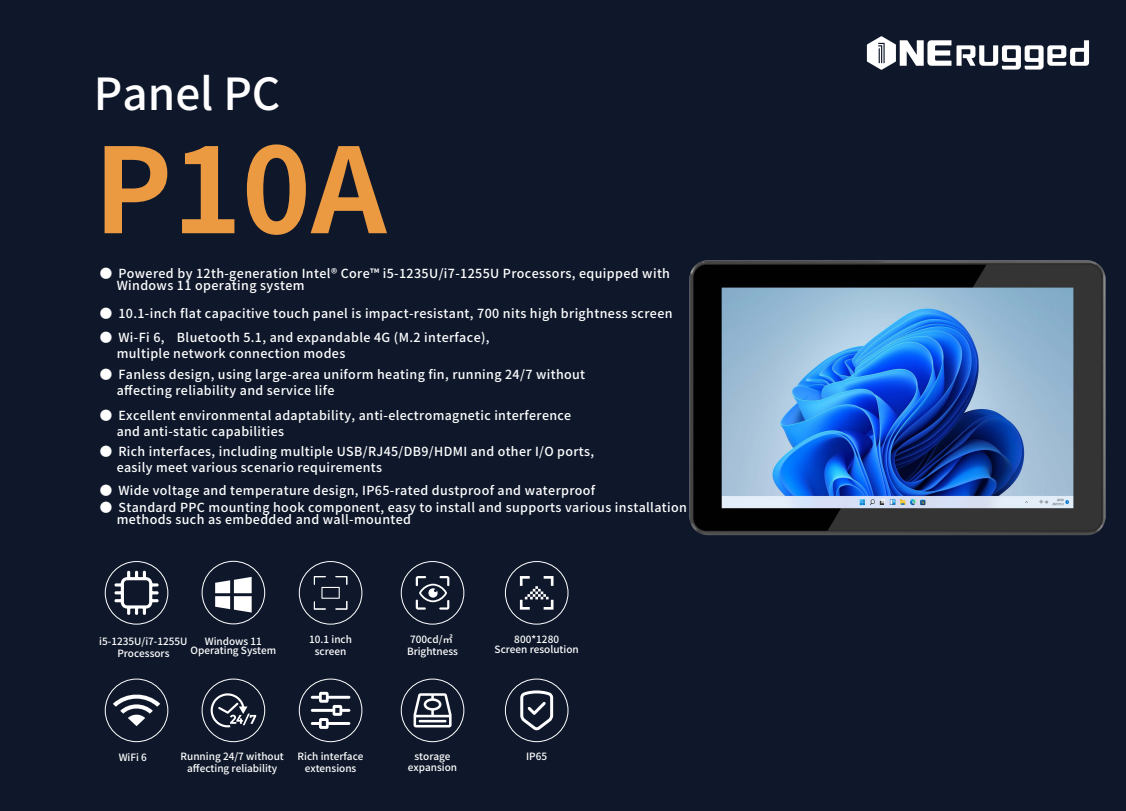
<style>
.page{position:relative;width:1126px;height:811px;background:#0f182b}
.page>*{position:absolute;margin:0;border:0;box-sizing:border-box;transform-origin:0 0}
.t1{font:700 117.75px "Source Han Sans CN";color:#ec9a41}
.t2{font:500 44.15px "Source Han Sans CN";color:#fff}
.t3{font:500 12.5px/15.6px "Source Han Sans CN";letter-spacing:.03em;color:#fff}
.t4{font:500 10px/12px "Source Han Sans CN";color:#fff;text-align:center}
</style>
<div class="page">
<svg style="left:314px;top:576px;width:33px;height:34px"></svg>
<svg style="left:113px;top:694px;width:47px;height:32px"></svg>
<div style="left:202px;top:561px;width:63px;height:63px;border:1px solid #fff;border-radius:50%"></div>
<div style="left:299px;top:561px;width:63px;height:63px;border:1px solid #fff;border-radius:50%"></div>
<div style="left:401px;top:561px;width:63px;height:63px;border:1px solid #fff;border-radius:50%"></div>
<div style="left:505px;top:561px;width:63px;height:63px;border:1px solid #fff;border-radius:50%"></div>
<svg style="left:115px;top:571px;width:44px;height:44px"></svg>
<div style="left:105px;top:561px;width:63px;height:63px;border:1px solid #fff;border-radius:50%"></div>
<svg style="left:520px;top:690px;width:33px;height:41px"></svg>
<div style="left:105px;top:679px;width:63px;height:63px;border:1px solid #fff;border-radius:50%"></div>
<div style="left:202px;top:679px;width:63px;height:63px;border:1px solid #fff;border-radius:50%"></div>
<div style="left:299px;top:679px;width:63px;height:63px;border:1px solid #fff;border-radius:50%"></div>
<div style="left:401px;top:679px;width:63px;height:63px;border:1px solid #fff;border-radius:50%"></div>
<div style="left:505px;top:679px;width:63px;height:63px;border:1px solid #fff;border-radius:50%"></div>
<svg style="left:311px;top:692px;width:39px;height:37px"></svg>
<svg style="left:414px;top:693px;width:38px;height:34px"></svg>
<svg style="left:416px;top:576px;width:33px;height:34px"></svg>
<svg style="left:520px;top:576px;width:34px;height:34px"></svg>
<svg style="left:215px;top:577px;width:37px;height:36px"></svg>
<svg style="left:211px;top:693px;width:45px;height:34px"></svg>
<img style="left:689px;top:260px;width:417px;height:276px">
<img style="left:866px;top:36px;width:224px;height:34px">
<h2 class="t2" style="left:94px;top:69px;width:188px">Panel PC</h2>
<h1 class="t1" style="left:94px;top:124px;width:294px">P10A</h1>
<p class="t3" style="left:117px;top:267px;width:555px;line-height:12.2px;text-indent:-17px">● Powered by 12th-generation Intel® Core™ i5-1235U/i7-1255U Processors, equipped with<br>Windows 11 operating system</p>
<p class="t3" style="left:100px;top:306px;width:574px">● 10.1-inch flat capacitive touch panel is impact-resistant, 700 nits high brightness screen</p>
<p class="t3" style="left:117px;top:330px;width:375px;text-indent:-17px">● Wi-Fi 6, Bluetooth 5.1, and expandable 4G (M.2 interface), multiple network connection modes</p>
<p class="t3" style="left:117px;top:367px;width:470px;text-indent:-17px">● Fanless design, using large-area uniform heating fin, running 24/7 without affecting reliability and service life</p>
<p class="t3" style="left:117px;top:408px;width:456px;text-indent:-17px">● Excellent environmental adaptability, anti-electromagnetic interference and anti-static capabilities</p>
<p class="t3" style="left:117px;top:444px;width:479px;text-indent:-17px">● Rich interfaces, including multiple USB/RJ45/DB9/HDMI and other I/O ports, easily meet various scenario requirements</p>
<p class="t3" style="left:100px;top:483px;width:497px">● Wide voltage and temperature design, IP65-rated dustproof and waterproof</p>
<p class="t3" style="left:117px;top:502px;width:572px;line-height:12.2px;text-indent:-17px">● Standard PPC mounting hook component, easy to install and supports various installation methods such as embedded and wall-mounted</p>
<p class="t4" style="left:99px;top:636px;width:90px">i5-1235U/i7-1255U<br>Processors</p>
<p class="t4" style="left:191px;top:638px;width:87px;line-height:8.7px">Windows 11<br>Operating System</p>
<p class="t4" style="left:309px;top:634px;width:44px">10.1 inch screen</p>
<p class="t4" style="left:407px;top:634px;width:53px">700cd/㎡<br>Brightness</p>
<p class="t4" style="left:495px;top:635px;width:86px;line-height:10px">800*1280<br>Screen resolution</p>
<p class="t4" style="left:119px;top:752px;width:30px">WiFi 6</p>
<p class="t4" style="left:181px;top:751px;width:105px">Running 24/7 without affecting reliability</p>
<p class="t4" style="left:298px;top:751px;width:67px">Rich interface extensions</p>
<p class="t4" style="left:408px;top:752px;width:51px;line-height:10.5px">storage expansion</p>
<p class="t4" style="left:526px;top:751px;width:22px">IP65</p>
</div>
